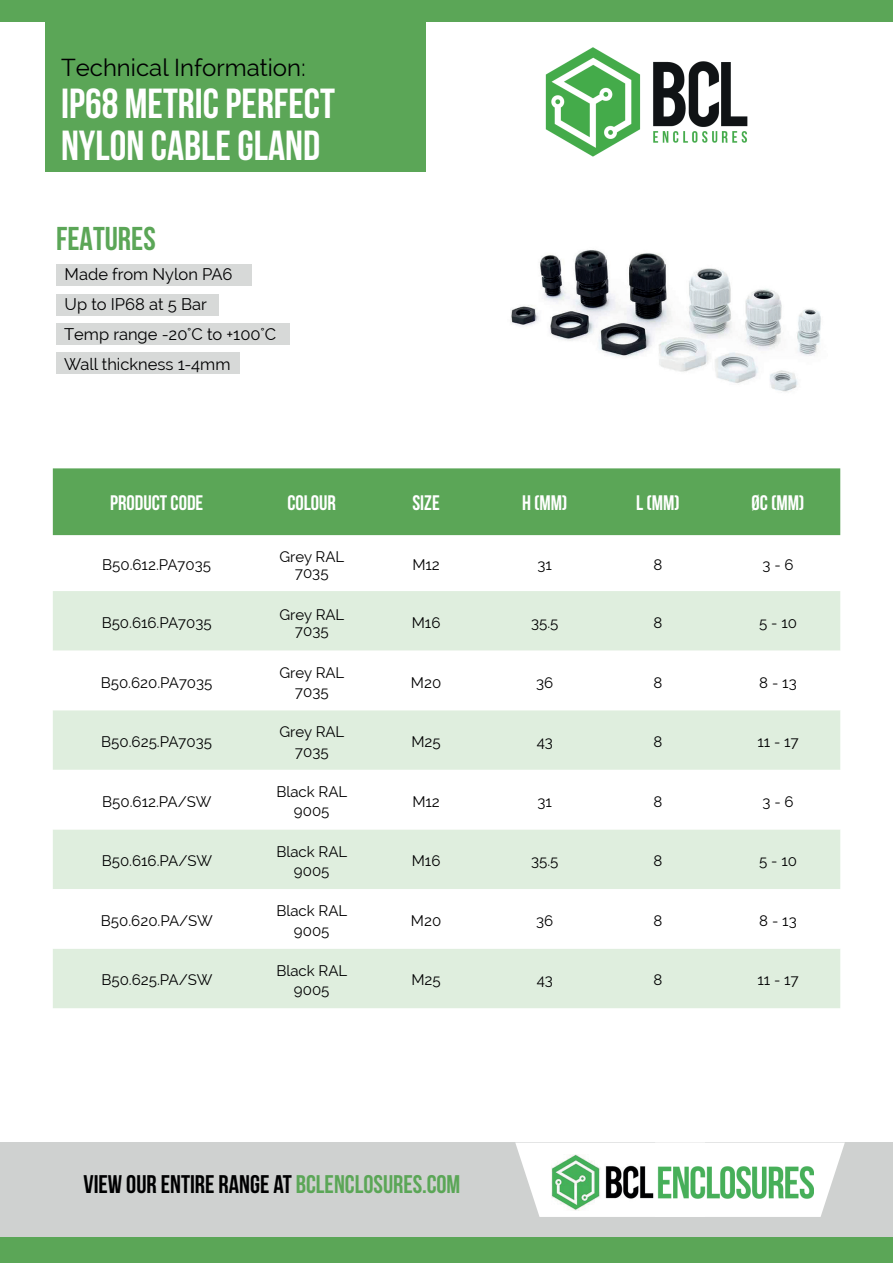
<style>
.page{position:relative;width:893px;height:1263px;background:#fff}
.page>*{position:absolute;margin:0;border:0;box-sizing:border-box;transform-origin:0 0}
.t1{font:700 42px/42px "Bebas Neue";color:#fff}
.t2{font:700 33px "Bebas Neue";color:#5ba657}
.t3{font:700 25.5px "Bebas Neue";color:#000001}
.t4{font:24px "Raleway";color:#000001}
.t5{font:700 21px "Bebas Neue";color:#fff}
.t6{font:16.5px/30px "Raleway";color:#000001}
.t7{font:15px/19.5px "Raleway";color:#000001;text-align:center}
.s1{color:#5ba657}
</style>
<div class="page">
<div style="left:45px;top:12px;width:381px;height:159px;background:#5ba657"></div>
<img style="left:510px;top:250px;width:311px;height:142px">
<div style="left:0;top:0;width:893px;height:21px;background:#5ba657"></div>
<img style="left:545px;top:47px;width:203px;height:110px">
<div style="left:56px;top:323px;width:234px;height:22px;background:#d7d9d8"></div>
<div style="left:56px;top:353px;width:184px;height:21px;background:#d7d9d8"></div>
<div style="left:56px;top:294px;width:162px;height:21px;background:#d7d9d8"></div>
<div style="left:56px;top:264px;width:195px;height:22px;background:#d7d9d8"></div>
<div style="left:53px;top:468px;width:787px;height:67px;background:#5ba657"></div>
<div style="left:53px;top:591px;width:787px;height:417px;background:#dfeede"></div>
<svg style="left:53px;top:651px;width:787px;height:298px"></svg>
<div style="left:0;top:1142px;width:893px;height:104px;background:#cfd1d0"></div>
<svg style="left:515px;top:1142px;width:330px;height:75px"></svg>
<img style="left:551px;top:1155px;width:262px;height:56px">
<div style="left:0;top:1237px;width:893px;height:26px;background:#5ba657"></div>
<h3 class="t4" style="left:61px;top:53px;width:246px">Technical Information:</h3>
<h1 class="t1" style="left:61px;top:82px;width:275px">IP68 METRIC PERFECT<br>NYLON CABLE GLAND</h1>
<h2 class="t2" style="left:56px;top:221px;width:101px">FEATURES</h2>
<p class="t6" style="left:64px;top:259px;width:214px">Made from Nylon PA6<br>Up to IP68 at 5 Bar<br>Temp range -20°C to +100°C<br>Wall thickness 1-4mm</p>
<h3 class="t5" style="left:110px;top:491px;width:95px">PRODUCT CODE</h3>
<h3 class="t5" style="left:287px;top:491px;width:50px">COLOUR</h3>
<h3 class="t5" style="left:412px;top:491px;width:29px">SIZE</h3>
<h3 class="t5" style="left:522px;top:491px;width:47px">H (MM)</h3>
<h3 class="t5" style="left:636px;top:491px;width:45px">L (MM)</h3>
<h3 class="t5" style="left:752px;top:491px;width:54px">ØC (MM)</h3>
<p class="t7" style="left:102px;top:555px;width:110px">B50.612.PA7035</p>
<p class="t7" style="left:279px;top:548px;width:67px;line-height:16.5px">Grey RAL<br>7035</p>
<p class="t7" style="left:412px;top:555px;width:29px">M12</p>
<p class="t7" style="left:537px;top:555px;width:16px">31</p>
<p class="t7" style="left:653px;top:555px;width:10px">8</p>
<p class="t7" style="left:762px;top:555px;width:33px">3 - 6</p>
<p class="t7" style="left:102px;top:613px;width:111px">B50.616.PA7035</p>
<p class="t7" style="left:279px;top:606px;width:67px;line-height:16.5px">Grey RAL<br>7035</p>
<p class="t7" style="left:412px;top:613px;width:30px">M16</p>
<p class="t7" style="left:531px;top:613px;width:29px">35.5</p>
<p class="t7" style="left:653px;top:613px;width:10px">8</p>
<p class="t7" style="left:759px;top:613px;width:39px">5 - 10</p>
<p class="t7" style="left:101px;top:672px;width:113px">B50.620.PA7035</p>
<p class="t7" style="left:279px;top:663px;width:67px">Grey RAL<br>7035</p>
<p class="t7" style="left:411px;top:672px;width:32px">M20</p>
<p class="t7" style="left:536px;top:672px;width:19px">36</p>
<p class="t7" style="left:653px;top:672px;width:10px">8</p>
<p class="t7" style="left:759px;top:672px;width:39px">8 - 13</p>
<p class="t7" style="left:101px;top:732px;width:112px">B50.625.PA7035</p>
<p class="t7" style="left:279px;top:722px;width:67px">Grey RAL<br>7035</p>
<p class="t7" style="left:411px;top:732px;width:31px">M25</p>
<p class="t7" style="left:537px;top:732px;width:18px">43</p>
<p class="t7" style="left:653px;top:732px;width:10px">8</p>
<p class="t7" style="left:757px;top:732px;width:43px">11 - 17</p>
<p class="t7" style="left:102px;top:792px;width:111px">B50.612.PA/SW</p>
<p class="t7" style="left:276px;top:782px;width:73px">Black RAL<br>9005</p>
<p class="t7" style="left:412px;top:792px;width:29px">M12</p>
<p class="t7" style="left:537px;top:792px;width:16px">31</p>
<p class="t7" style="left:653px;top:792px;width:10px">8</p>
<p class="t7" style="left:762px;top:792px;width:33px">3 - 6</p>
<p class="t7" style="left:102px;top:851px;width:112px">B50.616.PA/SW</p>
<p class="t7" style="left:276px;top:841px;width:73px">Black RAL<br>9005</p>
<p class="t7" style="left:412px;top:851px;width:30px">M16</p>
<p class="t7" style="left:531px;top:851px;width:29px">35.5</p>
<p class="t7" style="left:653px;top:851px;width:10px">8</p>
<p class="t7" style="left:759px;top:851px;width:39px">5 - 10</p>
<p class="t7" style="left:101px;top:911px;width:114px">B50.620.PA/SW</p>
<p class="t7" style="left:276px;top:901px;width:73px">Black RAL<br>9005</p>
<p class="t7" style="left:411px;top:911px;width:32px">M20</p>
<p class="t7" style="left:536px;top:911px;width:19px">36</p>
<p class="t7" style="left:653px;top:911px;width:10px">8</p>
<p class="t7" style="left:759px;top:911px;width:39px">8 - 13</p>
<p class="t7" style="left:101px;top:970px;width:113px">B50.625.PA/SW</p>
<p class="t7" style="left:276px;top:961px;width:73px">Black RAL<br>9005</p>
<p class="t7" style="left:411px;top:970px;width:31px">M25</p>
<p class="t7" style="left:537px;top:970px;width:18px">43</p>
<p class="t7" style="left:653px;top:970px;width:10px">8</p>
<p class="t7" style="left:757px;top:970px;width:43px">11 - 17</p>
<h3 class="t3" style="left:83px;top:1170px;width:378px">VIEW OUR ENTIRE RANGE AT <span class="s1">BCLENCLOSURES.COM</span></h3>
</div>
